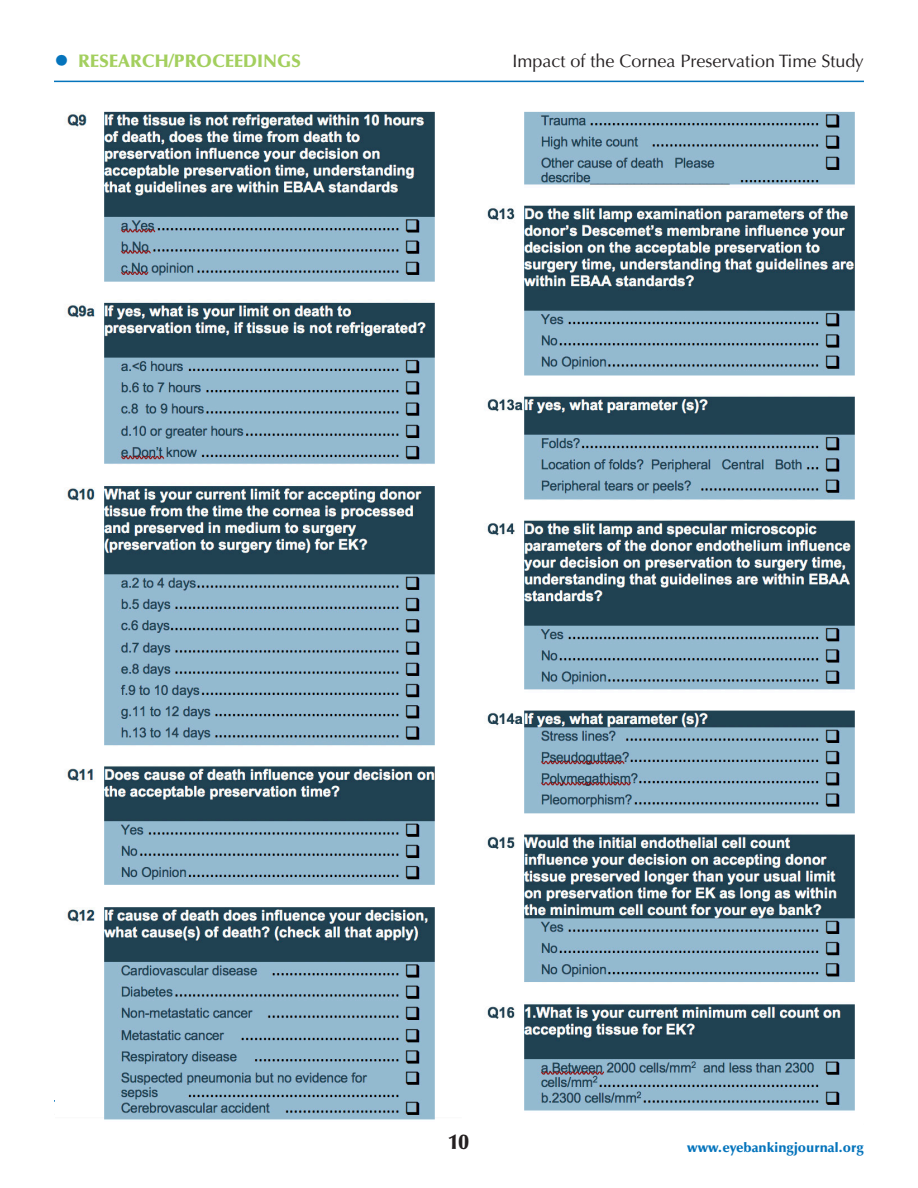
<style>
.page{position:relative;width:918px;height:1188px;background:#fff}
.page>*{position:absolute;margin:0;border:0;box-sizing:border-box;transform-origin:0 0}
.t1{font:900 21px "Optima";color:#231f20}
.t2{font:18px "Optima";color:#231f20}
.t3{font:900 18px "Optima";color:#a3cf5e}
.t4{font:900 13.5px "Optima";color:#0574bc}
.s1{font-size:30px;color:#0574bc}
</style>
<div class="page">
<hr style="left:54px;top:1100px;width:810px;height:2px;background:#0574bc">
<hr style="left:54px;top:81px;width:810px;height:1px;background:#0574bc">
<img style="left:55px;top:111px;width:809px;height:1009px">
<p class="t3" style="left:54px;top:50px;width:249px"><span class="s1">•</span> RESEARCH/PROCEEDINGS</p>
<p class="t2" style="left:512px;top:51px;width:353px">Impact of the Cornea Preservation Time Study</p>
<p class="t1" style="left:448px;top:1130px;width:22px">10</p>
<p class="t4" style="left:687px;top:1139px;width:178px">www.eyebankingjournal.org</p>
</div>
